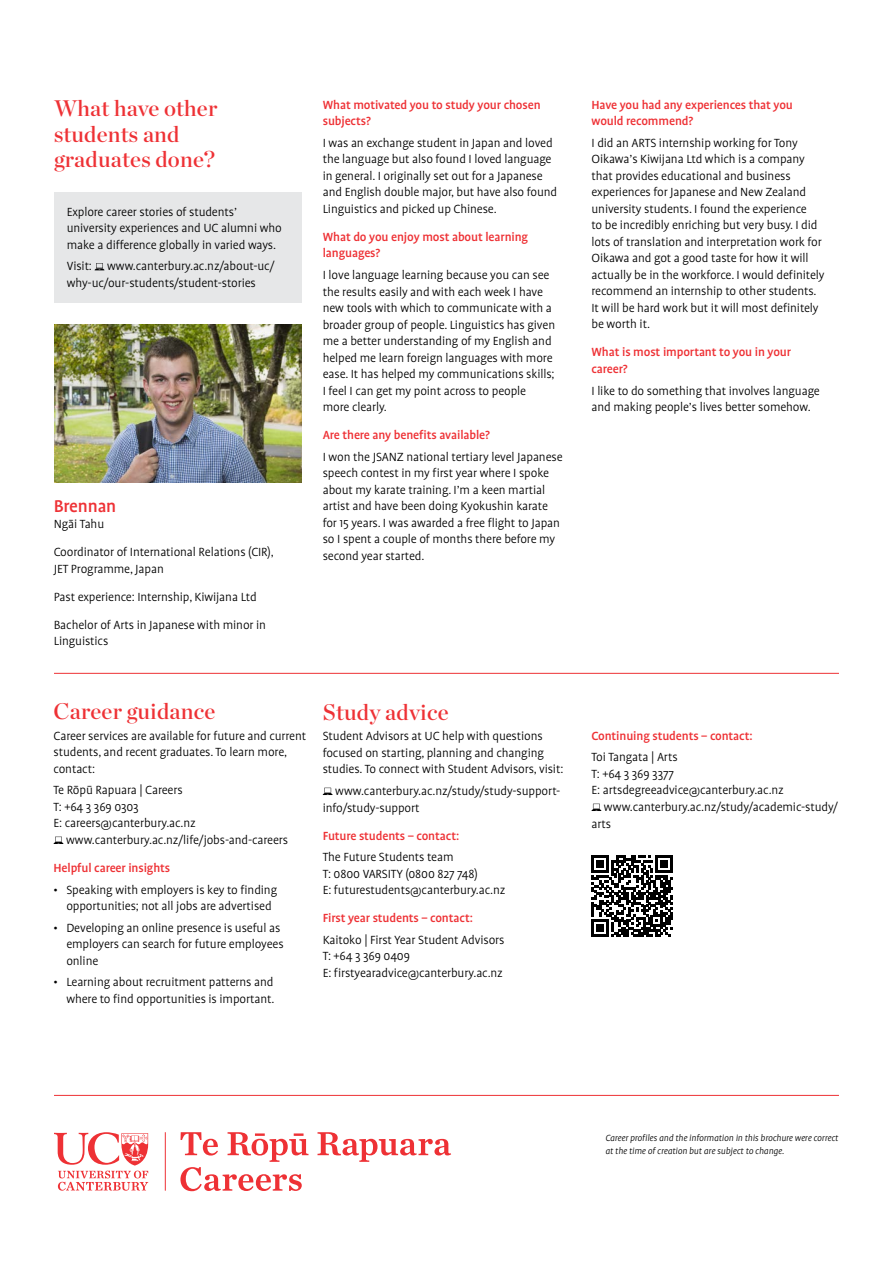
<style>
.page{position:relative;width:893px;height:1263px;background:#fff}
.page>*{position:absolute;margin:0;border:0;box-sizing:border-box;transform-origin:0 0}
.t1{font:22.5px/25.5px "Chronicle Display Semi";letter-spacing:.01em;color:#ee3135}
.t2{font:500 19.5px "Profile Pro";letter-spacing:-.01em;color:#ee3135}
.t3{font:300 13.5px/16.5px "Profile Pro";letter-spacing:-.01em;color:#000}
.t4{font:500 13.5px/16.5px "Profile Pro";letter-spacing:-.01em;color:#ee3135}
.t5{font:italic 300 10.2px/12.3px "Profile Pro";letter-spacing:-.01em;color:#000}
</style>
<div class="page">
<svg style="left:180px;top:1132px;width:271px;height:59px"></svg>
<hr style="left:165px;top:1132px;width:1px;height:59px;background:#ee3135">
<svg style="left:54px;top:1132px;width:94px;height:59px"></svg>
<div style="left:54px;top:192px;width:247px;height:111px;background:#e6e7e8"></div>
<svg style="left:95px;top:263px;width:9px;height:7px"></svg>
<hr style="left:54px;top:1095px;width:785px;height:1px;background:#ee3135">
<hr style="left:54px;top:673px;width:785px;height:1px;background:#ee3135">
<svg style="left:54px;top:837px;width:9px;height:7px"></svg>
<svg style="left:323px;top:788px;width:10px;height:7px"></svg>
<svg style="left:591px;top:804px;width:10px;height:7px"></svg>
<svg style="left:592px;top:855px;width:81px;height:82px"></svg>
<img style="left:54px;top:324px;width:248px;height:159px">
<h1 class="t1" style="left:54px;top:94px;width:165px">What have other students and graduates done?</h1>
<p class="t4" style="left:323px;top:97px;width:219px">What motivated you to study your chosen subjects?</p>
<p class="t3" style="left:323px;top:135px;width:236px">I was an exchange student in Japan and loved the language but also found I loved language in general. I originally set out for a Japanese and English double major, but have also found Linguistics and picked up Chinese.</p>
<p class="t4" style="left:323px;top:229px;width:207px">What do you enjoy most about learning languages?</p>
<p class="t3" style="left:323px;top:267px;width:234px">I love language learning because you can see the results easily and with each week I have new tools with which to communicate with a broader group of people. Linguistics has given me a better understanding of my English and helped me learn foreign languages with more ease. It has helped my communications skills; I feel I can get my point across to people more clearly.</p>
<p class="t4" style="left:323px;top:427px;width:169px">Are there any benefits available?</p>
<p class="t3" style="left:323px;top:449px;width:241px">I won the JSANZ national tertiary level Japanese speech contest in my first year where I spoke about my karate training. I’m a keen martial artist and have been doing Kyokushin karate for 15 years. I was awarded a free flight to Japan so I spent a couple of months there before my second year started.</p>
<p class="t3" style="left:67px;top:204px;width:217px">Explore career stories of students’ university experiences and UC alumni who make a difference globally in varied ways.</p>
<p class="t3" style="left:67px;top:259px;width:209px">Visit: www.canterbury.ac.nz/about-uc/ why-uc/our-students/student-stories</p>
<h2 class="t2" style="left:54px;top:495px;width:64px">Brennan</h2>
<p class="t3" style="left:54px;top:511px;width:222px;line-height:28px">Ngāi Tahu<br>Coordinator of International Relations (CIR),</p>
<p class="t3" style="left:54px;top:555px;width:214px;line-height:28px">JET Programme, Japan<br>Past experience: Internship, Kiwijana Ltd<br>Bachelor of Arts in Japanese with minor in</p>
<p class="t3" style="left:54px;top:634px;width:56px">Linguistics</p>
<h1 class="t1" style="left:54px;top:697px;width:163px">Career guidance</h1>
<p class="t3" style="left:54px;top:728px;width:254px">Career services are available for future and current students, and recent graduates. To learn more, contact:</p>
<p class="t3" style="left:54px;top:783px;width:131px">Te Rōpū Rapuara | Careers</p>
<p class="t3" style="left:54px;top:799px;width:87px">T: +64 3 369 0303</p>
<p class="t3" style="left:54px;top:816px;width:144px">E: careers@canterbury.ac.nz</p>
<p class="t3" style="left:66px;top:832px;width:224px">www.canterbury.ac.nz/life/jobs-and-careers</p>
<p class="t4" style="left:54px;top:860px;width:118px">Helpful career insights</p>
<p class="t3" style="left:54px;top:882px;width:225px;text-align:center">• Speaking with employers is key to finding opportunities; not all jobs are advertised</p>
<p class="t3" style="left:66px;top:920px;width:219px;text-indent:-13px">• Developing an online presence is useful as employers can search for future employees online</p>
<p class="t3" style="left:54px;top:974px;width:223px;text-align:right">• Learning about recruitment patterns and where to find opportunities is important.</p>
<h1 class="t1" style="left:323px;top:697px;width:127px">Study advice</h1>
<p class="t3" style="left:323px;top:729px;width:242px">Student Advisors at UC help with questions focused on starting, planning and changing studies. To connect with Student Advisors, visit:</p>
<p class="t3" style="left:323px;top:783px;width:239px;text-indent:12px">www.canterbury.ac.nz/study/study-support&shy;info/study-support</p>
<p class="t4" style="left:323px;top:827px;width:138px">Future students – contact:</p>
<p class="t3" style="left:323px;top:849px;width:184px">The Future Students team<br>T: 0800 VARSITY (0800 827 748)<br>E: futurestudents@canterbury.ac.nz</p>
<p class="t4" style="left:323px;top:910px;width:152px">First year students – contact:</p>
<p class="t3" style="left:323px;top:932px;width:183px">Kaitoko | First Year Student Advisors<br>T: +64 3 369 0409<br>E: firstyearadvice@canterbury.ac.nz</p>
<p class="t4" style="left:591px;top:97px;width:203px">Have you had any experiences that you would recommend?</p>
<p class="t3" style="left:591px;top:135px;width:234px">I did an ARTS internship working for Tony Oikawa’s Kiwijana Ltd which is a company that provides educational and business experiences for Japanese and New Zealand university students. I found the experience<br>to be incredibly enriching but very busy. I did lots of translation and interpretation work for Oikawa and got a good taste for how it will actually be in the workforce. I would definitely recommend an internship to other students.<br>It will be hard work but it will most definitely be worth it.</p>
<p class="t4" style="left:591px;top:344px;width:201px">What is most important to you in your career?</p>
<p class="t3" style="left:591px;top:383px;width:230px">I like to do something that involves language and making people’s lives better somehow.</p>
<p class="t4" style="left:591px;top:728px;width:163px">Continuing students – contact:</p>
<p class="t3" style="left:591px;top:750px;width:88px">Toi Tangata | Arts</p>
<p class="t3" style="left:591px;top:766px;width:84px">T: +64 3 369 3377</p>
<p class="t3" style="left:591px;top:783px;width:194px">E: artsdegreeadvice@canterbury.ac.nz</p>
<p class="t3" style="left:604px;top:799px;width:236px">www.canterbury.ac.nz/study/academic-study/</p>
<p class="t3" style="left:591px;top:816px;width:21px">arts</p>
<p class="t5" style="left:605px;top:1132px;width:235px">Career profiles and the information in this brochure were correct at the time of creation but are subject to change.</p>
</div>
